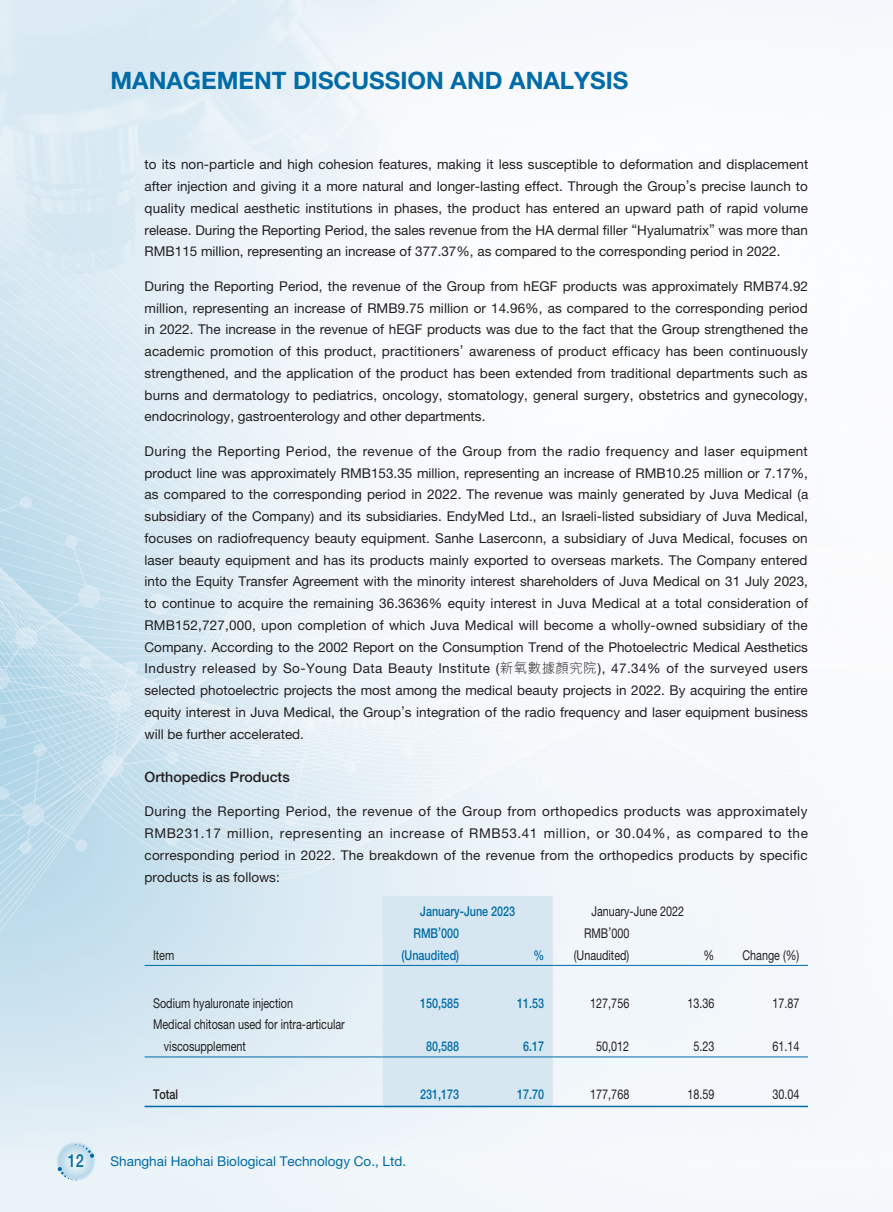
<style>
.page{position:relative;width:893px;height:1212px;background:#fff}
.page>*{position:absolute;margin:0;border:0;box-sizing:border-box;transform-origin:0 0}
.t1{font:700 24px "Helvetica Neue LT Std";color:#006ba7}
.t2{font:500 18px "Helvetica Neue LT Std";color:#006ba7;scale:.8 1}
.t3{font:500 14.25px "Helvetica Neue LT Std";color:#231f20}
.t4{font:13.5px/21.8px "Helvetica Neue LT Std";color:#231f20;text-align:justify}
.t5{font:13.5px/21.8px "Helvetica Neue LT Std";color:#231f20;scale:.8 1}
.t6{font:500 13.5px "Helvetica Neue LT Std";color:#006ba7;scale:.8 1}
.t7{font:13.5px "Helvetica Neue LT Std";color:#006ba7}
.t8{font:500 13.5px "Helvetica Neue LT Std";color:#231f20;scale:.8 1}
.s1{font-family:"M Hei HK";font-weight:300}
</style>
<div class="page">
<img style="left:0;top:0;width:893px;height:1212px">
<div style="left:57px;top:1142px;width:38px;height:38px;background:#c8e0ee;border-radius:50%"></div>
<svg style="left:59px;top:1144px;width:34px;height:34px"></svg>
<svg style="left:75px;top:1144px;width:19px;height:14px"></svg>
<svg style="left:58px;top:1167px;width:19px;height:13px"></svg>
<div style="left:383px;top:896px;width:170px;height:210px;background:#d6e7f2"></div>
<hr style="left:145px;top:965px;width:238px;height:1px;background:#006ba7">
<hr style="left:383px;top:965px;width:85px;height:1px;background:#006ba7">
<hr style="left:468px;top:965px;width:85px;height:1px;background:#006ba7">
<hr style="left:553px;top:965px;width:85px;height:1px;background:#006ba7">
<hr style="left:638px;top:965px;width:85px;height:1px;background:#006ba7">
<hr style="left:723px;top:965px;width:85px;height:1px;background:#006ba7">
<hr style="left:145px;top:1056px;width:238px;height:1px;background:#006ba7">
<hr style="left:383px;top:1056px;width:85px;height:1px;background:#006ba7">
<hr style="left:468px;top:1056px;width:85px;height:1px;background:#006ba7">
<hr style="left:553px;top:1056px;width:85px;height:1px;background:#006ba7">
<hr style="left:638px;top:1056px;width:85px;height:1px;background:#006ba7">
<hr style="left:723px;top:1056px;width:85px;height:1px;background:#006ba7">
<hr style="left:145px;top:1106px;width:238px;height:1px;background:#006ba7">
<hr style="left:383px;top:1106px;width:85px;height:1px;background:#006ba7">
<hr style="left:468px;top:1106px;width:85px;height:1px;background:#006ba7">
<hr style="left:553px;top:1106px;width:85px;height:1px;background:#006ba7">
<hr style="left:638px;top:1106px;width:85px;height:1px;background:#006ba7">
<hr style="left:723px;top:1106px;width:85px;height:1px;background:#006ba7">
<h1 class="t1" style="left:111px;top:66px;width:519px">MANAGEMENT DISCUSSION AND ANALYSIS</h1>
<p class="t4" style="left:145px;top:154px;width:665px">to its non-particle and high cohesion features, making it less susceptible to deformation and displacement after injection and giving it a more natural and longer-lasting effect. Through the Group’s precise launch to quality medical aesthetic institutions in phases, the product has entered an upward path of rapid volume release. During the Reporting Period, the sales revenue from the HA dermal filler “Hyalumatrix” was more than RMB115 million, representing an increase of 377.37%, as compared to the corresponding period in 2022.</p>
<p class="t4" style="left:145px;top:275px;width:665px">During the Reporting Period, the revenue of the Group from hEGF products was approximately RMB74.92 million, representing an increase of RMB9.75 million or 14.96%, as compared to the corresponding period in 2022. The increase in the revenue of hEGF products was due to the fact that the Group strengthened the academic promotion of this product, practitioners’ awareness of product efficacy has been continuously strengthened, and the application of the product has been extended from traditional departments such as burns and dermatology to pediatrics, oncology, stomatology, general surgery, obstetrics and gynecology, endocrinology, gastroenterology and other departments.</p>
<p class="t4" style="left:145px;top:440px;width:665px">During the Reporting Period, the revenue of the Group from the radio frequency and laser equipment product line was approximately RMB153.35 million, representing an increase of RMB10.25 million or 7.17%, as compared to the corresponding period in 2022. The revenue was mainly generated by Juva Medical (a subsidiary of the Company) and its subsidiaries. EndyMed Ltd., an Israeli-listed subsidiary of Juva Medical, focuses on radiofrequency beauty equipment. Sanhe Laserconn, a subsidiary of Juva Medical, focuses on laser beauty equipment and has its products mainly exported to overseas markets. The Company entered into the Equity Transfer Agreement with the minority interest shareholders of Juva Medical on 31 July 2023, to continue to acquire the remaining 36.3636% equity interest in Juva Medical at a total consideration of RMB152,727,000, upon completion of which Juva Medical will become a wholly-owned subsidiary of the Company. According to the 2002 Report on the Consumption Trend of the Photoelectric Medical Aesthetics Industry released by So-Young Data Beauty Institute (<span class="s1">新氧數據顏究院</span>), 47.34% of the surveyed users selected photoelectric projects the most among the medical beauty projects in 2022. By acquiring the entire equity interest in Juva Medical, the Group’s integration of the radio frequency and laser equipment business will be further accelerated.</p>
<p class="t3" style="left:145px;top:768px;width:147px">Orthopedics Products</p>
<p class="t4" style="left:145px;top:800px;width:665px">During the Reporting Period, the revenue of the Group from orthopedics products was approximately RMB231.17 million, representing an increase of RMB53.41 million, or 30.04%, as compared to the corresponding period in 2022. The breakdown of the revenue from the orthopedics products by specific products is as follows:</p>
<p class="t6" style="left:420px;top:903px;width:120px">January-June 2023</p>
<p class="t5" style="left:591px;top:900px;width:118px">January-June 2022</p>
<p class="t6" style="left:413px;top:925px;width:59px">RMB’000</p>
<p class="t5" style="left:584px;top:922px;width:58px">RMB’000</p>
<p class="t5" style="left:153px;top:944px;width:28px">Item</p>
<p class="t6" style="left:402px;top:947px;width:74px">(Unaudited)</p>
<p class="t6" style="left:533px;top:947px;width:15px">%</p>
<p class="t5" style="left:574px;top:944px;width:71px">(Unaudited)</p>
<p class="t5" style="left:704px;top:944px;width:15px">%</p>
<p class="t5" style="left:742px;top:944px;width:73px">Change (%)</p>
<p class="t5" style="left:153px;top:992px;width:177px">Sodium hyaluronate injection</p>
<p class="t6" style="left:420px;top:995px;width:50px">150,585</p>
<p class="t6" style="left:517px;top:995px;width:35px">11.53</p>
<p class="t5" style="left:590px;top:992px;width:50px">127,756</p>
<p class="t5" style="left:687px;top:992px;width:35px">13.36</p>
<p class="t5" style="left:772px;top:992px;width:35px">17.87</p>
<p class="t5" style="left:164px;top:1013px;width:228px;text-indent:-11px">Medical chitosan used for intra-articular viscosupplement</p>
<p class="t6" style="left:426px;top:1038px;width:43px">80,588</p>
<p class="t6" style="left:523px;top:1038px;width:28px">6.17</p>
<p class="t5" style="left:596px;top:1035px;width:43px">50,012</p>
<p class="t5" style="left:693px;top:1035px;width:28px">5.23</p>
<p class="t5" style="left:772px;top:1035px;width:35px">61.14</p>
<p class="t8" style="left:153px;top:1086px;width:33px">Total</p>
<p class="t6" style="left:420px;top:1086px;width:50px">231,173</p>
<p class="t6" style="left:517px;top:1086px;width:35px">17.70</p>
<p class="t5" style="left:590px;top:1083px;width:50px">177,768</p>
<p class="t5" style="left:687px;top:1083px;width:35px">18.59</p>
<p class="t5" style="left:772px;top:1083px;width:35px">30.04</p>
<h2 class="t2" style="left:68px;top:1150px;width:22px">12</h2>
<p class="t7" style="left:111px;top:1153px;width:297px">Shanghai Haohai Biological Technology Co., Ltd.</p>
</div>
